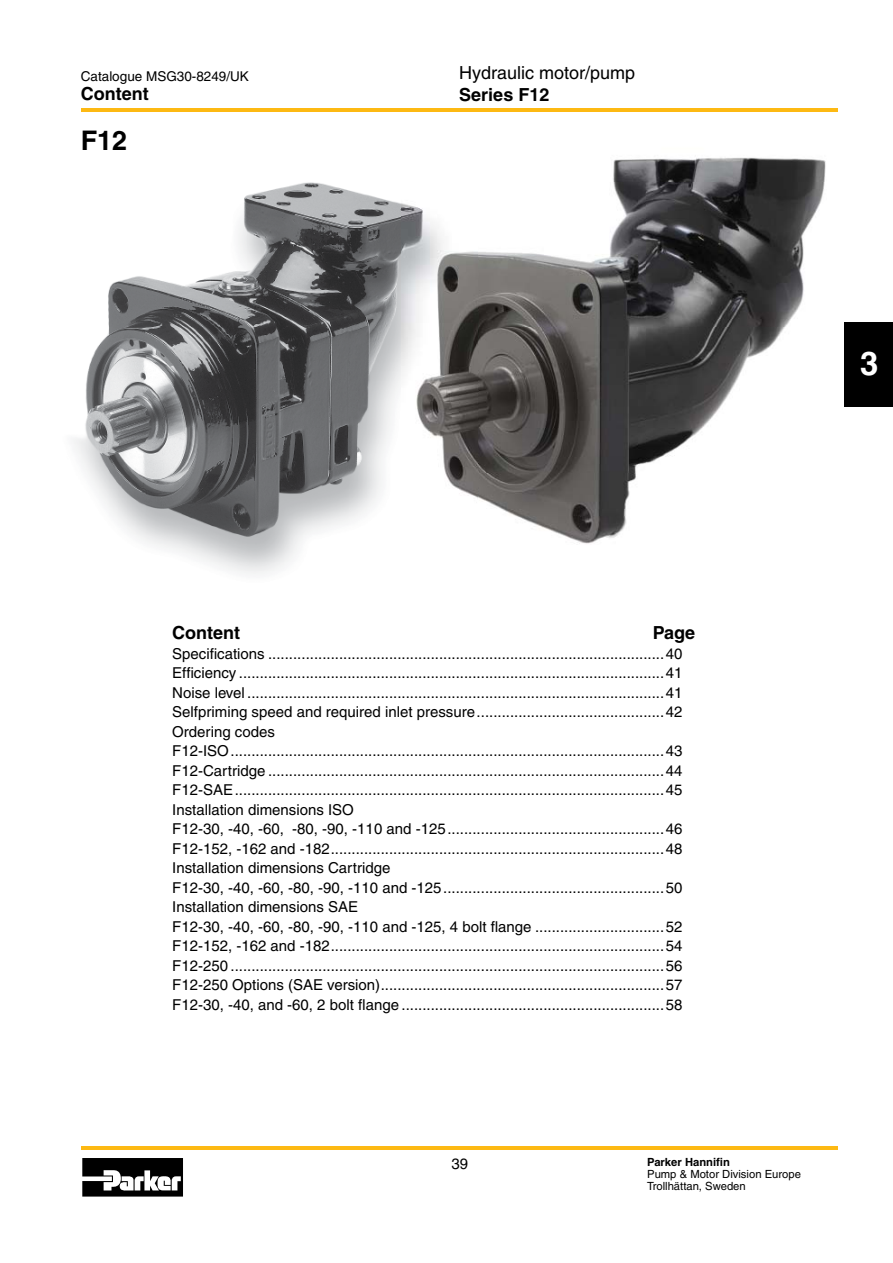
<style>
.page{position:relative;width:893px;height:1263px;background:#fff}
.page>*{position:absolute;margin:0;border:0;box-sizing:border-box;transform-origin:0 0}
.t1{font:700 33px "Helvetica";color:#fff}
.t2{font:700 27px "Helvetica";color:#000}
.t3{font:700 18px "Helvetica";color:#000}
.t4{font:18px "Helvetica";color:#000}
.t5{font:15px/19.5px "Helvetica";color:#000}
.t6{font:13.5px "Helvetica";color:#000}
.t7{font:11.25px/12px "Helvetica";color:#000}
.t8{font:700 11.25px "Helvetica";color:#000}
</style>
<div class="page">
<hr style="left:81px;top:108px;width:756px;height:3px;background:#fdb913">
<hr style="left:81px;top:1146px;width:756px;height:3px;background:#fdb913">
<svg style="left:82px;top:1158px;width:101px;height:38px"></svg>
<div style="left:845px;top:322px;width:48px;height:85px;background:#000"></div>
<img style="left:73px;top:182px;width:329px;height:392px">
<img style="left:613px;top:157px;width:213px;height:25px">
<img style="left:478px;top:182px;width:347px;height:362px">
<img style="left:402px;top:203px;width:76px;height:295px">
<p class="t6" style="left:81px;top:68px;width:170px">Catalogue MSG30-8249/UK</p>
<p class="t3" style="left:81px;top:82px;width:69px">Content</p>
<h2 class="t2" style="left:81px;top:124px;width:48px">F12</h2>
<p class="t4" style="left:459px;top:63px;width:177px">Hydraulic motor/pump</p>
<p class="t3" style="left:459px;top:84px;width:92px">Series F12</p>
<h1 class="t1" style="left:860px;top:343px;width:20px">3</h1>
<p class="t3" style="left:172px;top:622px;width:69px">Content</p>
<p class="t3" style="left:653px;top:622px;width:44px">Page</p>
<p class="t5" style="left:172px;top:643px;width:512px">Specifications ...............................................................................................40<br>Efficiency ......................................................................................................41<br>Noise level ....................................................................................................41<br>Selfpriming speed and required inlet pressure .............................................42<br>Ordering codes<br>F12-ISO ........................................................................................................43<br>F12-Cartridge ...............................................................................................44<br>F12-SAE .......................................................................................................45<br>Installation dimensions ISO<br>F12-30, -40, -60, -80, -90, -110 and -125 ....................................................46<br>F12-152, -162 and -182 ................................................................................48<br>Installation dimensions Cartridge<br>F12-30, -40, -60, -80, -90, -110 and -125 .....................................................50<br>Installation dimensions SAE<br>F12-30, -40, -60, -80, -90, -110 and -125, 4 bolt flange ...............................52<br>F12-152, -162 and -182 ................................................................................54<br>F12-250 ........................................................................................................56<br>F12-250 Options (SAE version) ....................................................................57<br>F12-30, -40, and -60, 2 bolt flange ...............................................................58</p>
<p class="t5" style="left:451px;top:1154px;width:18px">39</p>
<p class="t8" style="left:647px;top:1155px;width:84px">Parker Hannifin</p>
<p class="t7" style="left:647px;top:1168px;width:155px">Pump &amp; Motor Division Europe<br>Trollhättan, Sweden</p>
</div>
